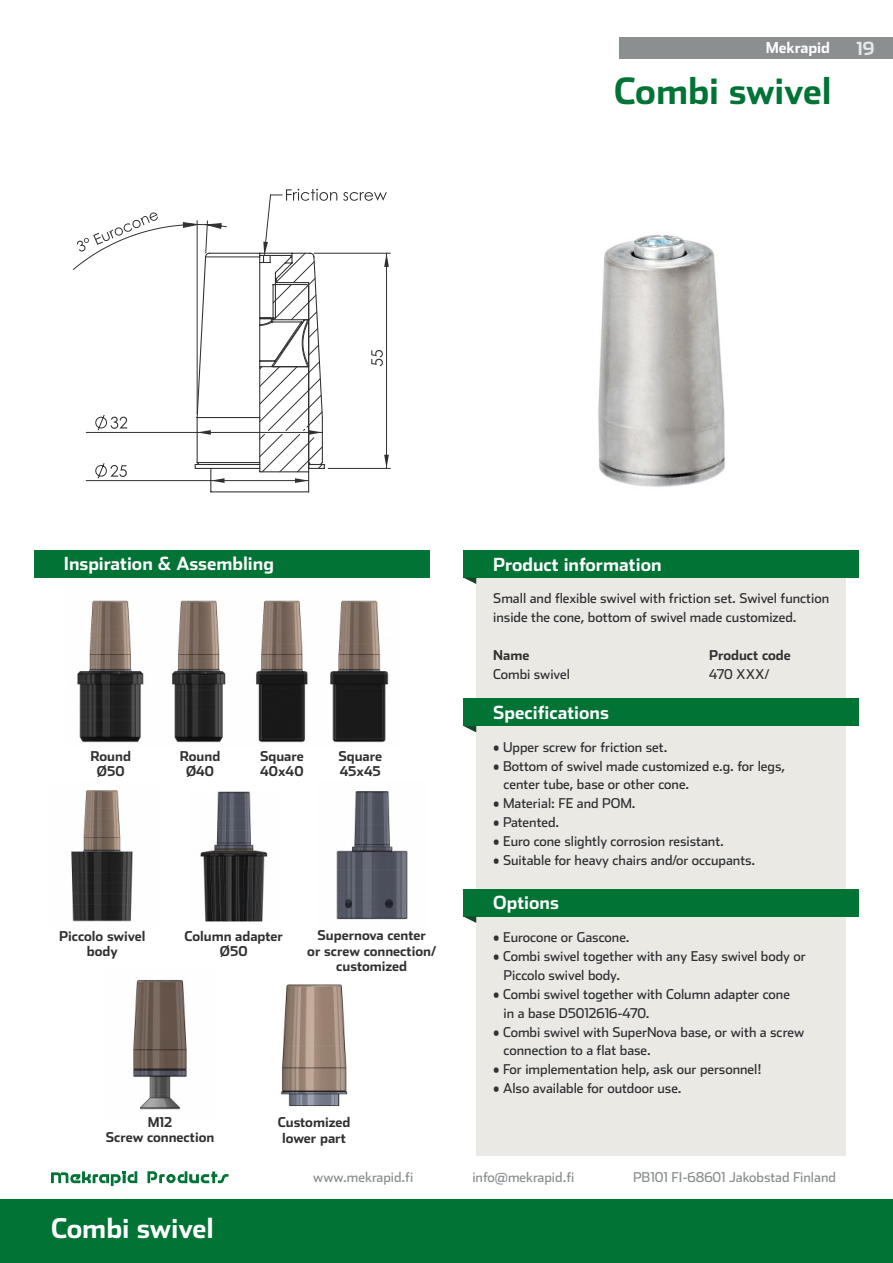
<style>
.page{position:relative;width:893px;height:1263px;background:#fff}
.page>*{position:absolute;margin:0;border:0;box-sizing:border-box;transform-origin:0 0}
.t1{font:700 36px "Stainless";color:#007335}
.t2{font:700 27px "Stainless";color:#fefefe}
.t3{font:700 18px "Stainless";color:#fefefe}
.t4{font:700 18px "Stainless";color:#e6e9e7}
.t5{font:700 15px "Stainless";color:#fefefe}
.t6{font:13.5px/18.9px "Stainless";color:#313134}
.t7{font:700 13.5px/15.3px "Stainless";color:#313134;text-align:center}
.t8{font:13.5px "Stainless";color:#8b8f90}
</style>
<div class="page">
<div style="left:0;top:1199px;width:893px;height:64px;background:#007335"></div>
<div style="left:476px;top:577px;width:370px;height:578px;background:#eae9e4"></div>
<div style="left:463px;top:698px;width:396px;height:28px;background:#007335"></div>
<div style="left:463px;top:550px;width:396px;height:28px;background:#007335"></div>
<svg style="left:51px;top:1171px;width:86px;height:15px"></svg>
<svg style="left:147px;top:1171px;width:81px;height:12px"></svg>
<div style="left:34px;top:550px;width:395px;height:28px;background:#007335"></div>
<svg style="left:464px;top:578px;width:12px;height:6px"></svg>
<svg style="left:463px;top:726px;width:13px;height:6px"></svg>
<img style="left:77px;top:600px;width:312px;height:143px">
<div style="left:463px;top:889px;width:396px;height:27px;background:#007335"></div>
<svg style="left:463px;top:916px;width:13px;height:7px"></svg>
<svg style="left:286px;top:189px;width:101px;height:12px"></svg>
<hr style="left:314px;top:253px;width:76px;height:1px;background:#313134">
<hr style="left:328px;top:468px;width:62px;height:1px;background:#313134">
<svg style="left:371px;top:253px;width:18px;height:215px"></svg>
<svg style="left:72px;top:212px;width:253px;height:281px"></svg>
<img style="left:71px;top:790px;width:62px;height:132px">
<img style="left:280px;top:984px;width:68px;height:123px">
<img style="left:133px;top:980px;width:54px;height:130px">
<img style="left:336px;top:791px;width:72px;height:129px">
<img style="left:598px;top:235px;width:127px;height:252px">
<img style="left:200px;top:792px;width:68px;height:129px">
<div style="left:619px;top:37px;width:274px;height:22px;background:#8b8f90"></div>
<p class="t5" style="left:766px;top:42px;width:66px">Mekrapid</p>
<h1 class="t1" style="left:614px;top:75px;width:219px">Combi swivel</h1>
<h3 class="t4" style="left:856px;top:40px;width:19px">19</h3>
<h3 class="t3" style="left:64px;top:556px;width:212px">Inspiration &amp; Assembling</h3>
<p class="t7" style="left:90px;top:749px;width:42px">Round<br>Ø50</p>
<p class="t7" style="left:180px;top:749px;width:42px">Round<br>Ø40</p>
<p class="t7" style="left:260px;top:749px;width:45px;text-align:left">Square<br>40x40</p>
<p class="t7" style="left:338px;top:749px;width:45px;text-align:left">Square<br>45x45</p>
<p class="t7" style="left:59px;top:929px;width:88px">Piccolo swivel body</p>
<p class="t7" style="left:184px;top:929px;width:100px">Column adapter<br>Ø50</p>
<p class="t7" style="left:307px;top:929px;width:130px">Supernova center<br>or screw connection/ customized</p>
<p class="t7" style="left:106px;top:1115px;width:110px">M12<br>Screw connection</p>
<p class="t7" style="left:278px;top:1116px;width:74px">Customized lower part</p>
<h3 class="t3" style="left:493px;top:556px;width:170px">Product information</h3>
<p class="t6" style="left:493px;top:590px;width:337px">Small and flexible swivel with friction set. Swivel function inside the cone, bottom of swivel made customized.</p>
<p class="t7" style="left:493px;top:649px;width:38px">Name</p>
<p class="t7" style="left:709px;top:649px;width:83px">Product code</p>
<p class="t6" style="left:493px;top:666px;width:78px">Combi swivel</p>
<p class="t6" style="left:709px;top:666px;width:62px">470 XXX/</p>
<h3 class="t3" style="left:493px;top:704px;width:117px">Specifications</h3>
<p class="t6" style="left:493px;top:738px;width:176px">• Upper screw for friction set.</p>
<p class="t6" style="left:504px;top:757px;width:283px;text-indent:-10px">• Bottom of swivel made customized e.g. for legs, center tube, base or other cone.</p>
<p class="t6" style="left:493px;top:795px;width:144px">• Material: FE and POM.</p>
<p class="t6" style="left:493px;top:833px;width:232px">• Euro cone slightly corrosion resistant.</p>
<p class="t6" style="left:493px;top:851px;width:263px">• Suitable for heavy chairs and/or occupants.</p>
<p class="t6" style="left:493px;top:814px;width:68px">• Patented.</p>
<h3 class="t3" style="left:493px;top:895px;width:67px">Options</h3>
<p class="t6" style="left:493px;top:929px;width:138px">• Eurocone or Gascone.</p>
<p class="t6" style="left:504px;top:966px;width:118px">Piccolo swivel body.</p>
<p class="t6" style="left:504px;top:985px;width:288px;text-indent:-10px">• Combi swivel together with Column adapter cone in a base D5012616-470.</p>
<p class="t6" style="left:493px;top:948px;width:314px">• Combi swivel together with any Easy swivel body or</p>
<p class="t6" style="left:493px;top:1023px;width:312px">• Combi swivel with SuperNova base, or with a screw</p>
<p class="t6" style="left:493px;top:1061px;width:270px">• For implementation help, ask our personnel!</p>
<p class="t6" style="left:504px;top:1042px;width:149px">connection to a flat base.</p>
<p class="t6" style="left:493px;top:1080px;width:190px">• Also available for outdoor use.</p>
<h2 class="t2" style="left:51px;top:1216px;width:164px">Combi swivel</h2>
<p class="t8" style="left:313px;top:1171px;width:102px">www.mekrapid.fi</p>
<p class="t8" style="left:472px;top:1171px;width:104px">info@mekrapid.fi</p>
<p class="t8" style="left:633px;top:1171px;width:204px">PB101 FI-68601 Jakobstad Finland</p>
</div>
